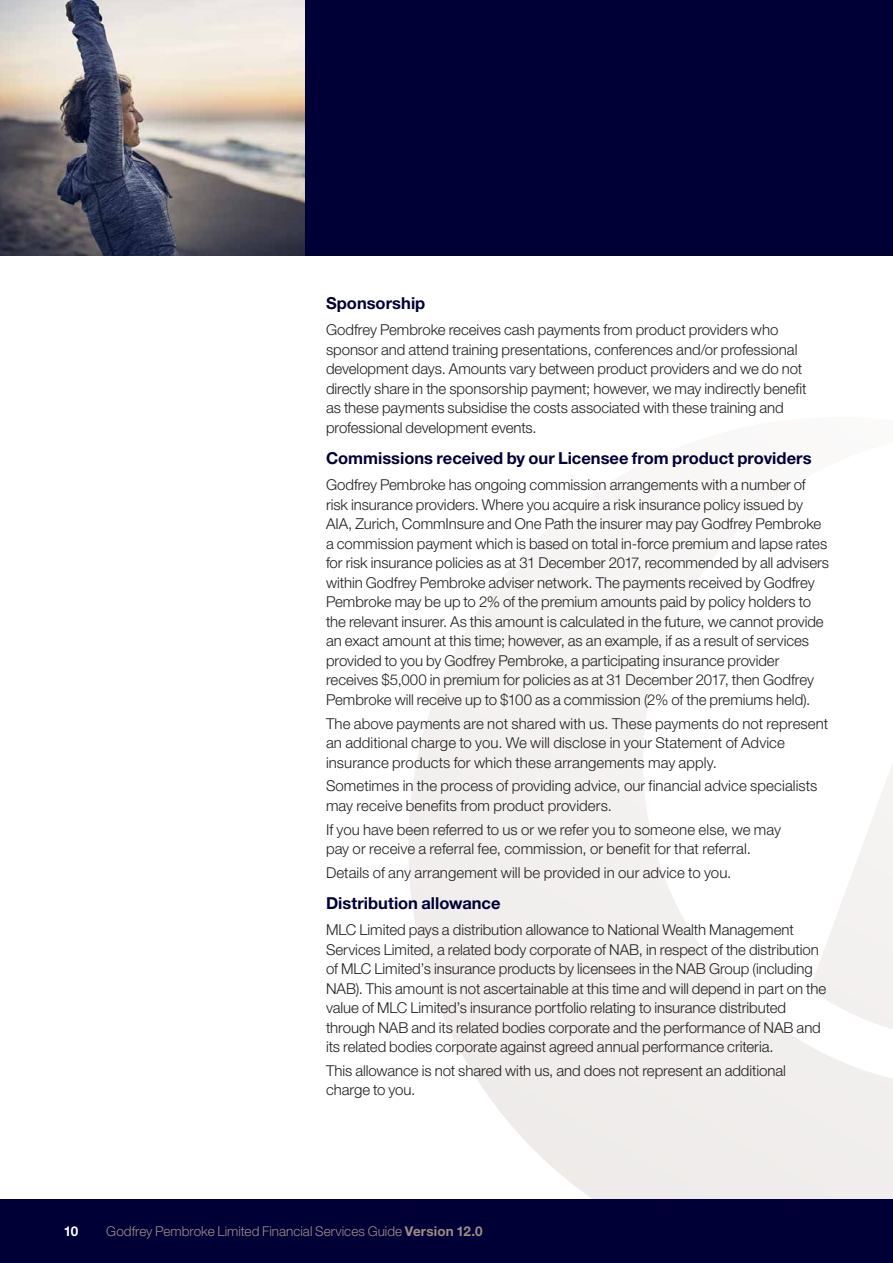
<style>
.page{position:relative;width:893px;height:1263px;background:#fff}
.page>*{position:absolute;margin:0;border:0;box-sizing:border-box;transform-origin:0 0}
.t1{font:700 16.5px "Helvetica Neue LT Std";color:#000037}
.t2{font:300 15px/19.5px "Helvetica Neue LT Std";letter-spacing:-.005em;color:#231f20}
.t3{font:300 13.5px "Helvetica Neue LT Std";color:#9d8d85}
.t4{font:700 13.5px "Helvetica Neue LT Std";color:#fff}
.s1{font-weight:700}
</style>
<div class="page">
<svg style="left:408px;top:502px;width:485px;height:697px"></svg>
<div style="left:0;top:1199px;width:893px;height:64px;background:#000037"></div>
<div style="left:0;top:0;width:893px;height:255px;background:#000037"></div>
<img style="left:0;top:0;width:305px;height:255px">
<p class="t1" style="left:326px;top:293px;width:101px">Sponsorship</p>
<p class="t2" style="left:326px;top:320px;width:482px">Godfrey Pembroke receives cash payments from product providers who sponsor and attend training presentations, conferences and/or professional development days. Amounts vary between product providers and we do not directly share in the sponsorship payment; however, we may indirectly benefit as these payments subsidise the costs associated with these training and professional development events.</p>
<p class="t1" style="left:326px;top:448px;width:487px">Commissions received by our Licensee from product providers</p>
<p class="t2" style="left:326px;top:475px;width:505px">Godfrey Pembroke has ongoing commission arrangements with a number of risk insurance providers. Where you acquire a risk insurance policy issued by AIA, Zurich, CommInsure and One Path the insurer may pay Godfrey Pembroke a commission payment which is based on total in-force premium and lapse rates for risk insurance policies as at 31 December 2017, recommended by all advisers within Godfrey Pembroke adviser network. The payments received by Godfrey Pembroke may be up to 2% of the premium amounts paid by policy holders to the relevant insurer. As this amount is calculated in the future, we cannot provide an exact amount at this time; however, as an example, if as a result of services provided to you by Godfrey Pembroke, a participating insurance provider receives $5,000 in premium for policies as at 31 December 2017, then Godfrey Pembroke will receive up to $100 as a commission (2% of the premiums held).</p>
<p class="t2" style="left:326px;top:713px;width:504px">The above payments are not shared with us. These payments do not represent an additional charge to you. We will disclose in your Statement of Advice insurance products for which these arrangements may apply.</p>
<p class="t2" style="left:326px;top:776px;width:493px">Sometimes in the process of providing advice, our financial advice specialists may receive benefits from product providers.</p>
<p class="t2" style="left:326px;top:819px;width:456px">If you have been referred to us or we refer you to someone else, we may pay or receive a referral fee, commission, or benefit for that referral.</p>
<p class="t2" style="left:326px;top:862px;width:407px">Details of any arrangement will be provided in our advice to you.</p>
<p class="t1" style="left:326px;top:893px;width:176px">Distribution allowance</p>
<p class="t2" style="left:326px;top:920px;width:502px">MLC Limited pays a distribution allowance to National Wealth Management Services Limited, a related body corporate of NAB, in respect of the distribution of MLC Limited’s insurance products by licensees in the NAB Group (including NAB). This amount is not ascertainable at this time and will depend in part on the value of MLC Limited’s insurance portfolio relating to insurance distributed through NAB and its related bodies corporate and the performance of NAB and its related bodies corporate against agreed annual performance criteria.</p>
<p class="t2" style="left:326px;top:1060px;width:461px">This allowance is not shared with us, and does not represent an additional charge to you.</p>
<p class="t4" style="left:64px;top:1223px;width:16px">10</p>
<p class="t3" style="left:106px;top:1223px;width:378px">Godfrey Pembroke Limited Financial Services Guide <span class="s1">Version 12.0</span></p>
</div>
